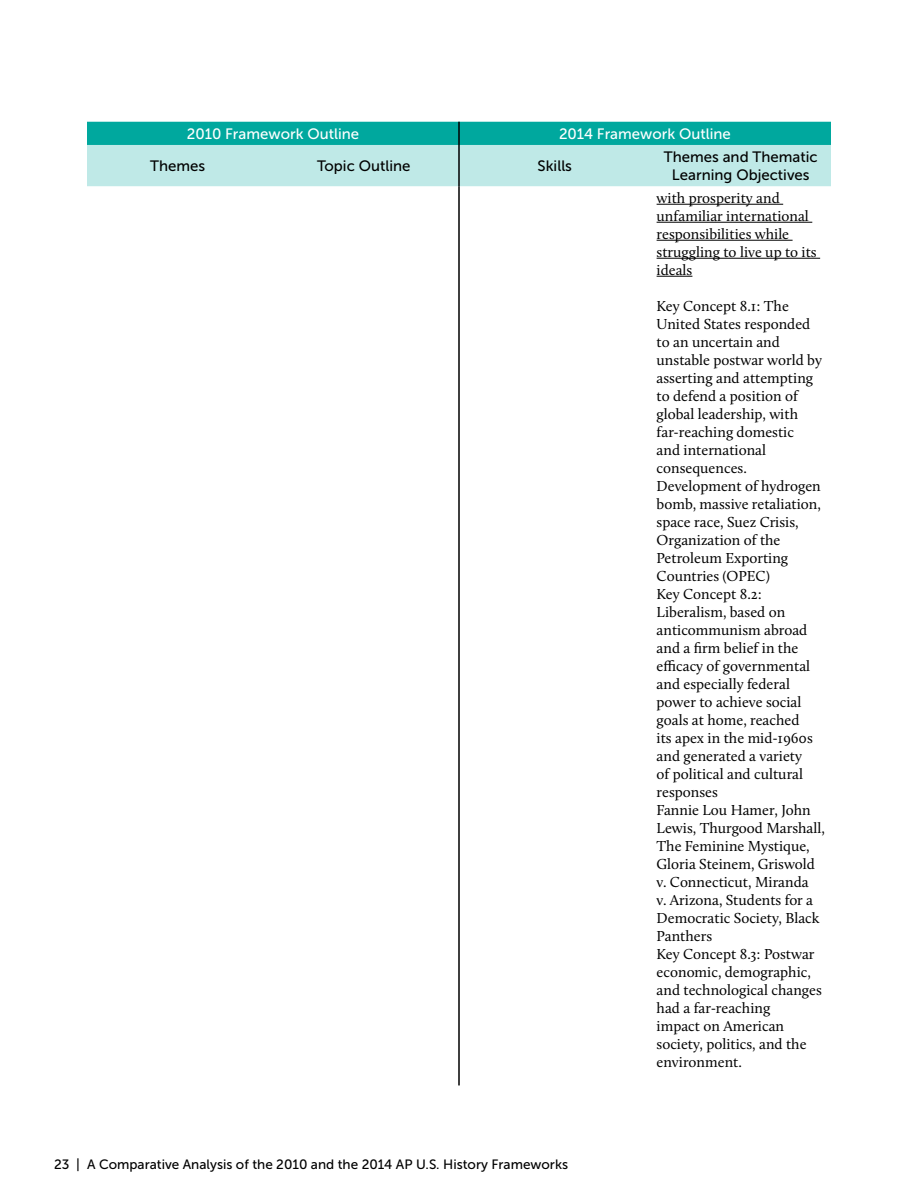
<style>
.page{position:relative;width:918px;height:1188px;background:#fff}
.page>*{position:absolute;margin:0;border:0;box-sizing:border-box;transform-origin:0 0}
.t1{font:15px/18px "Calluna";color:#000}
.t2{font:15px/18px "Museo Sans 500";color:#000;text-align:center}
.t3{font:15px "Museo Sans 500";color:#fff}
.t4{font:13.5px "Museo Sans 500";color:#000}
</style>
<div class="page">
<svg style="left:87px;top:122px;width:744px;height:64px;background:#7ad1cc"></svg>
<hr style="left:458px;top:186px;width:2px;height:899px;background:#000">
<hr style="left:458px;top:122px;width:2px;height:23px;background:#000">
<hr style="left:458px;top:145px;width:2px;height:41px;background:#000">
<hr style="left:657px;top:204px;width:126px;height:1px;background:#000">
<hr style="left:657px;top:222px;width:155px;height:1px;background:#000">
<hr style="left:657px;top:240px;width:136px;height:1px;background:#000">
<hr style="left:657px;top:258px;width:163px;height:1px;background:#000">
<hr style="left:657px;top:276px;width:35px;height:1px;background:#000">
<p class="t3" style="left:187px;top:126px;width:174px">2010 Framework Outline</p>
<p class="t3" style="left:559px;top:126px;width:173px">2014 Framework Outline</p>
<p class="t2" style="left:150px;top:157px;width:57px">Themes</p>
<p class="t2" style="left:317px;top:157px;width:95px">Topic Outline</p>
<p class="t2" style="left:538px;top:157px;width:36px">Skills</p>
<p class="t2" style="left:664px;top:148px;width:155px">Themes and Thematic<br>Learning Objectives</p>
<p class="t1" style="left:657px;top:189px;width:162px">with prosperity and unfamiliar international responsibilities while struggling to live up to its ideals</p>
<p class="t1" style="left:657px;top:297px;width:170px">Key Concept 8.1: The<br>United States responded to an uncertain and unstable postwar world by asserting and attempting to defend a position of global leadership, with far-reaching domestic<br>and international consequences.<br>Development of hydrogen bomb, massive retaliation, space race, Suez Crisis,<br>Organization of the<br>Petroleum Exporting<br>Countries (OPEC)<br>Key Concept 8.2:<br>Liberalism, based on anticommunism abroad and a firm belief in the efficacy of governmental and especially federal power to achieve social goals at home, reached<br>its apex in the mid-1960s and generated a variety<br>of political and cultural responses<br>Fannie Lou Hamer, John<br>Lewis, Thurgood Marshall,<br>The Feminine Mystique,<br>Gloria Steinem, Griswold v. Connecticut, Miranda<br>v. Arizona, Students for a<br>Democratic Society, Black<br>Panthers<br>Key Concept 8.3: Postwar economic, demographic, and technological changes had a far-reaching<br>impact on American society, politics, and the environment.</p>
<p class="t4" style="left:54px;top:1157px;width:516px">23 | A Comparative Analysis of the 2010 and the 2014 AP U.S. History Frameworks</p>
</div>
